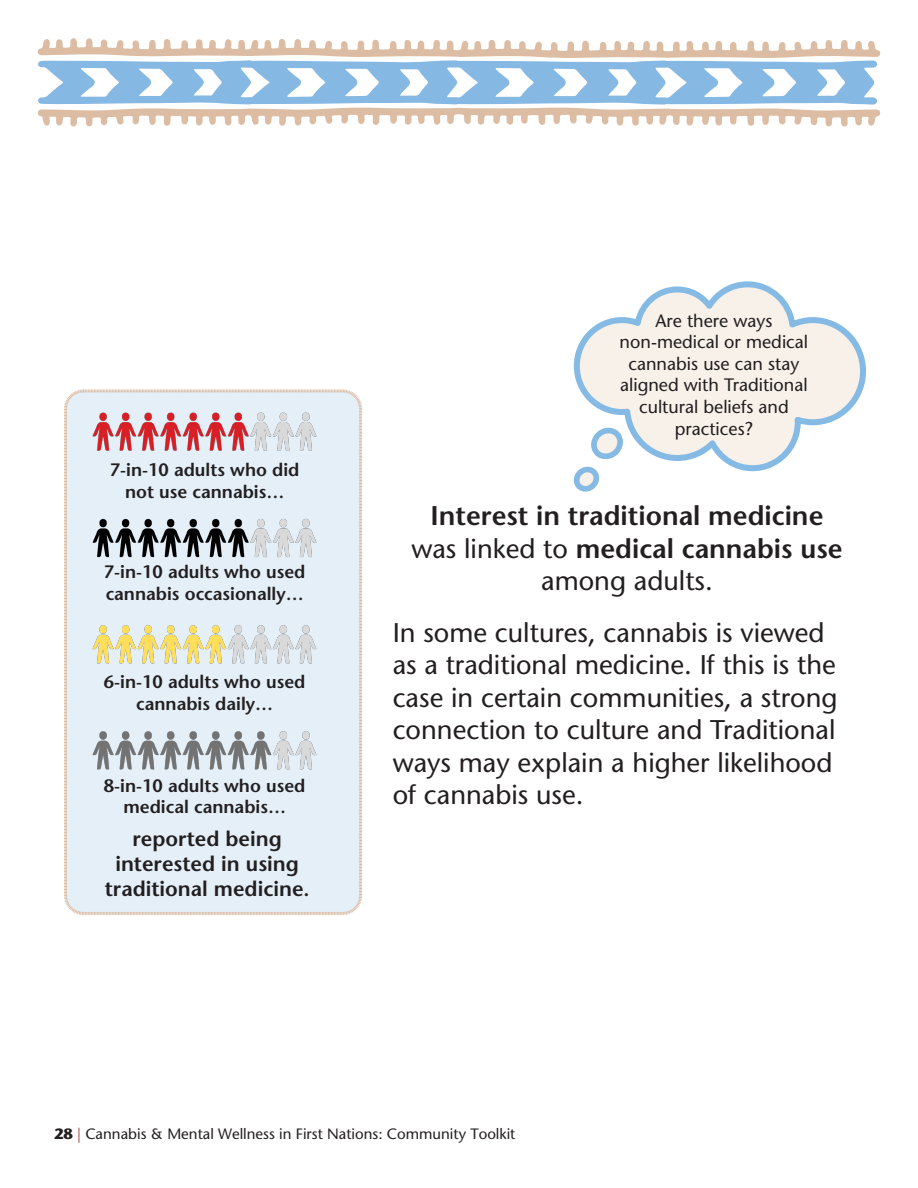
<style>
.page{position:relative;width:918px;height:1188px;background:#fff}
.page>*{position:absolute;margin:0;border:0;box-sizing:border-box;transform-origin:0 0}
.t1{font:500 27px/32.4px "Stone Sans Std";color:#231f20}
.t2{font:600 27px/32.4px "Stone Sans Std";color:#231f20;text-align:center}
.t3{font:600 21px/25.2px "Stone Sans Std";color:#231f20;text-align:center}
.body-11{font:600 18px/21.6px "Stone Sans Std";color:#231f20;text-align:center}
.t4{font:500 18px/21.6px "Stone Sans Std";color:#231f20;text-align:center}
.t5{font:500 15px "Stone Sans Std";color:#231f20}
.s1{font-weight:500}
.s2{font-weight:700}
.s3{color:#a55152}
</style>
<div class="page">
<svg style="left:37px;top:38px;width:844px;height:89px"></svg>
<svg style="left:64px;top:389px;width:299px;height:526px;background:#e4ecf3"></svg>
<img style="left:64px;top:398px;width:290px;height:383px">
<svg style="left:573px;top:281px;width:293px;height:191px"></svg>
<svg style="left:575px;top:423px;width:51px;height:69px"></svg>
<p class="body-11" style="left:110px;top:459px;width:191px">7-in-10 adults who did not use cannabis…</p>
<p class="body-11" style="left:104px;top:561px;width:203px">7-in-10 adults who used</p>
<p class="body-11" style="left:106px;top:583px;width:200px">cannabis occasionally…</p>
<p class="body-11" style="left:104px;top:671px;width:203px">6-in-10 adults who used</p>
<p class="body-11" style="left:136px;top:693px;width:139px">cannabis daily…</p>
<p class="body-11" style="left:104px;top:775px;width:203px">8-in-10 adults who used</p>
<p class="body-11" style="left:123px;top:796px;width:164px">medical cannabis…</p>
<p class="t3" style="left:105px;top:826px;width:206px">reported being interested in using traditional medicine.</p>
<p class="t4" style="left:655px;top:309px;width:118px">Are there ways</p>
<p class="t4" style="left:620px;top:331px;width:190px">non-medical or medical cannabis use can stay aligned with Traditional cultural beliefs and practices?</p>
<p class="t2" style="left:411px;top:500px;width:433px">Interest in traditional medicine <span class="s1">was linked to</span> medical cannabis use <span class="s1">among adults.</span></p>
<p class="t1" style="left:393px;top:616px;width:446px">In some cultures, cannabis is viewed as a traditional medicine. If this is the case in certain communities, a strong connection to culture and Traditional ways may explain a higher likelihood of cannabis use.</p>
<p class="t5" style="left:54px;top:1124px;width:463px"><span class="s2">28</span> <span class="s3">|</span> Cannabis &amp; Mental Wellness in First Nations: Community Toolkit</p>
</div>
